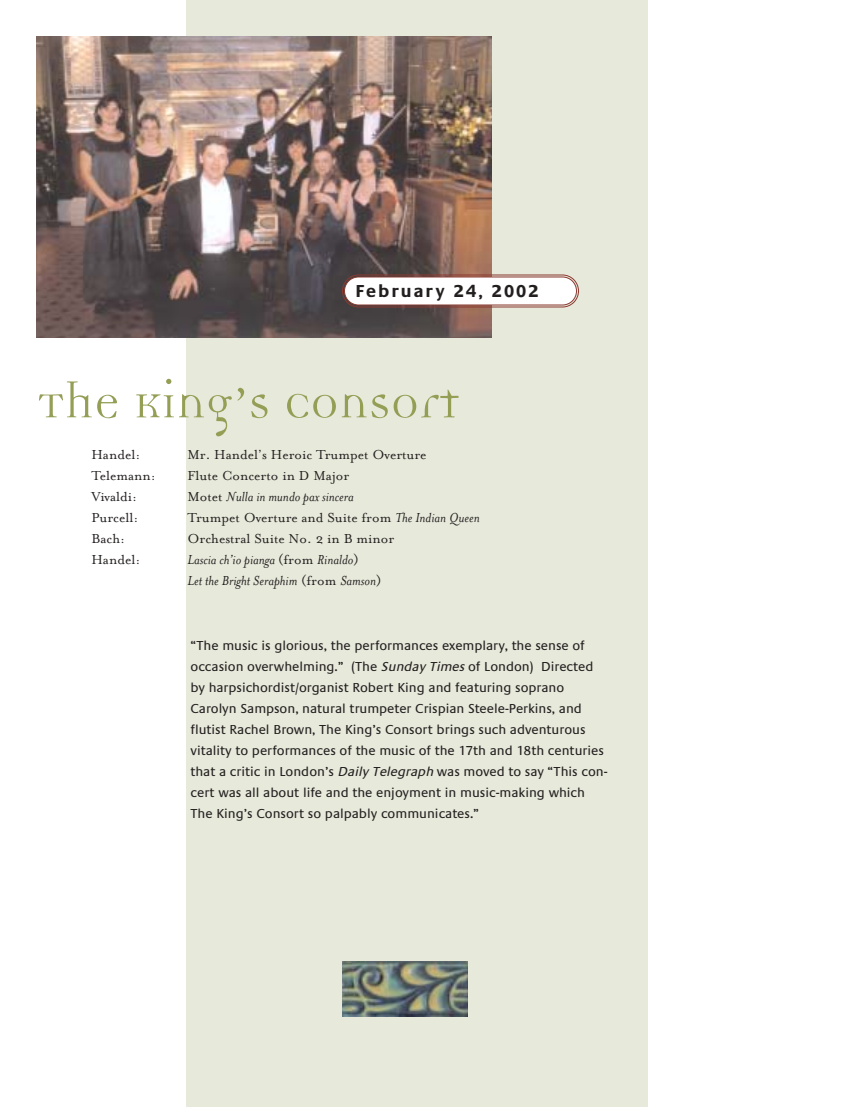
<style>
.page{position:relative;width:864px;height:1107px;background:#fff}
.page>*{position:absolute;margin:0;border:0;box-sizing:border-box;transform-origin:0 0}
.t1{font:54px "Democratica";color:#959e55}
.t2{font:700 18px "Praxis";letter-spacing:.115em;color:#231f1f}
.t3{font:15px "Mrs Eaves Roman";color:#231f1f}
.t4{font:italic 15px/21px "Mrs Eaves";color:#231f1f}
.t5{font:13.5px/21px "Praxis";color:#231f1f}
.s1{font-family:"Mrs Eaves Roman";font-style:normal}
.s2{font-family:"Mrs Eaves";font-style:italic}
.s3{font-style:italic}
</style>
<div class="page">
<div style="left:186px;top:0;width:462px;height:1107px;background:#e7e9db"></div>
<img style="left:36px;top:36px;width:456px;height:302px">
<svg style="left:341px;top:274px;width:238px;height:34px;background:#e2d7d5"></svg>
<img style="left:342px;top:962px;width:126px;height:54px">
<h2 class="t2" style="left:355px;top:284px;width:185px">February 24, 2002</h2>
<h1 class="t1" style="left:38px;top:382px;width:423px">The King’s Consort</h1>
<p class="t3" style="left:92px;top:445px;width:50px">Handel:</p>
<p class="t3" style="left:188px;top:445px;width:240px">Mr. Handel’s Heroic Trumpet Overture</p>
<p class="t3" style="left:92px;top:466px;width:66px">Telemann:</p>
<p class="t3" style="left:188px;top:466px;width:163px">Flute Concerto in D Major</p>
<p class="t3" style="left:92px;top:487px;width:47px">Vivaldi:</p>
<p class="t4" style="left:188px;top:486px;width:168px"><span class="s1">Motet</span> Nulla in mundo pax sincera</p>
<p class="t3" style="left:92px;top:508px;width:48px">Purcell:</p>
<p class="t3" style="left:188px;top:508px;width:294px">Trumpet Overture and Suite from <span class="s2">The Indian Queen</span></p>
<p class="t3" style="left:92px;top:529px;width:35px">Bach:</p>
<p class="t3" style="left:187px;top:529px;width:208px">Orchestral Suite No. 2 in B minor</p>
<p class="t3" style="left:92px;top:550px;width:50px">Handel:</p>
<p class="t4" style="left:187px;top:549px;width:196px">Lascia ch’io pianga <span class="s1">(from</span> Rinaldo<span class="s1">)<br></span>Let the Bright Seraphim <span class="s1">(from</span> Samson<span class="s1">)</span></p>
<p class="t5" style="left:190px;top:635px;width:419px">“The music is glorious, the performances exemplary, the sense of occasion overwhelming.” (The <span class="s3">Sunday Times</span>of London) Directed by harpsichordist/organist Robert King and featuring soprano Carolyn Sampson, natural trumpeter Crispian Steele-Perkins, and flutist Rachel Brown, The King’s Consort brings such adventurous vitality to performances of the music of the 17th and 18th centuries that a critic in London’s <span class="s3">Daily Telegraph</span>was moved to say “This con&shy;cert was all about life and the enjoyment in music-making which The King’s Consort so palpably communicates.”</p>
</div>
